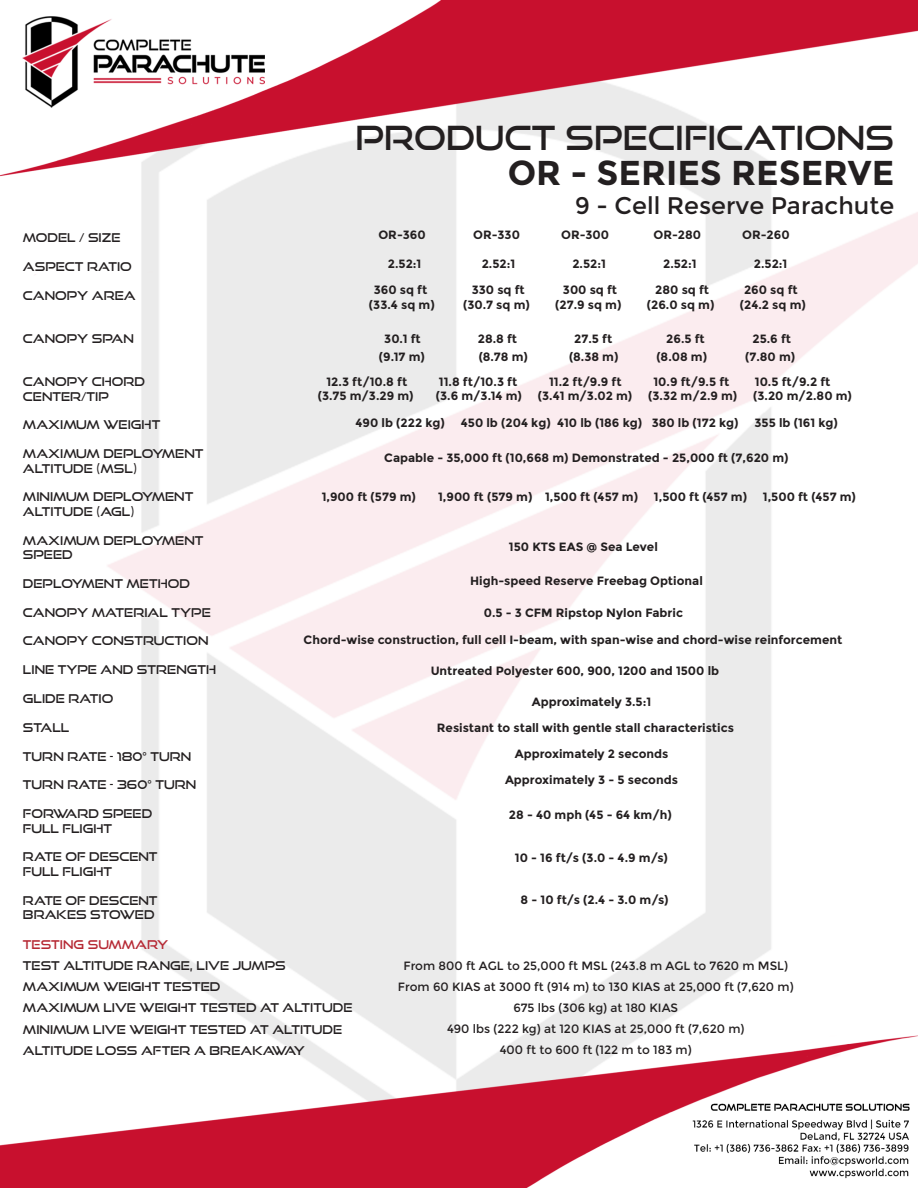
<style>
.page{position:relative;width:918px;height:1188px;background:#fff}
.page>*{position:absolute;margin:0;border:0;box-sizing:border-box;transform-origin:0 0}
.t1{font:700 34.5px "Montserrat";color:#231f20}
.t2{font:33px "Good Times Rg";color:#231f20}
.t3{font:24px "Montserrat";color:#231f20}
.t4{font:700 12px "Montserrat";color:#231f20}
.t5{font:12px/14.4px "Good Times Rg";color:#231f20}
.t6{font:12px "Montserrat";color:#231f20}
.t7{font:12px "Good Times Rg";color:#b62934}
</style>
<div class="page">
<img style="left:0;top:0;width:918px;height:1188px">
<p class="t5" style="left:23px;top:230px;width:99px">MODEL / SIZE</p>
<p class="t5" style="left:23px;top:259px;width:110px">ASPECT RATIO</p>
<p class="t5" style="left:23px;top:288px;width:114px">CANOPY AREA</p>
<p class="t5" style="left:23px;top:331px;width:112px">CANOPY SPAN</p>
<p class="t5" style="left:23px;top:374px;width:124px">CANOPY CHORD</p>
<p class="t5" style="left:23px;top:389px;width:87px">CENTER/TIP</p>
<p class="t5" style="left:23px;top:418px;width:139px">MAXIMUM WEIGHT</p>
<p class="t5" style="left:23px;top:446px;width:182px">MAXIMUM DEPLOYMENT</p>
<p class="t5" style="left:23px;top:461px;width:116px">ALTITUDE (MSL)</p>
<p class="t5" style="left:23px;top:490px;width:172px">MINIMUM DEPLOYMENT</p>
<p class="t5" style="left:23px;top:504px;width:113px">ALTITUDE (AGL)</p>
<p class="t5" style="left:23px;top:533px;width:182px">MAXIMUM DEPLOYMENT<br>SPEED</p>
<p class="t5" style="left:23px;top:576px;width:168px">DEPLOYMENT METHOD</p>
<p class="t5" style="left:23px;top:605px;width:189px">CANOPY MATERIAL TYPE</p>
<p class="t5" style="left:23px;top:634px;width:187px">CANOPY CONSTRUCTION</p>
<p class="t5" style="left:23px;top:662px;width:195px">LINE TYPE AND STRENGTH</p>
<p class="t5" style="left:23px;top:691px;width:92px">GLIDE RATIO</p>
<p class="t5" style="left:23px;top:720px;width:48px">STALL</p>
<p class="t5" style="left:23px;top:749px;width:170px">TURN RATE - 180° TURN</p>
<p class="t5" style="left:23px;top:778px;width:175px">TURN RATE - 360° TURN</p>
<p class="t5" style="left:23px;top:806px;width:131px">FORWARD SPEED</p>
<p class="t5" style="left:23px;top:821px;width:91px">FULL FLIGHT</p>
<p class="t5" style="left:23px;top:850px;width:136px">RATE OF DESCENT</p>
<p class="t5" style="left:23px;top:864px;width:91px">FULL FLIGHT</p>
<p class="t5" style="left:23px;top:893px;width:136px">RATE OF DESCENT</p>
<p class="t5" style="left:23px;top:907px;width:133px">BRAKES STOWED</p>
<p class="t2" style="left:356px;top:118px;width:540px">PRODUCT SPECIFICATIONS</p>
<p class="t1" style="left:508px;top:153px;width:388px">OR - SERIES RESERVE</p>
<p class="t3" style="left:575px;top:192px;width:321px">9 - Cell Reserve Parachute</p>
<p class="t4" style="left:378px;top:228px;width:49px">OR-360</p>
<p class="t4" style="left:473px;top:228px;width:48px">OR-330</p>
<p class="t4" style="left:561px;top:228px;width:49px">OR-300</p>
<p class="t4" style="left:653px;top:228px;width:49px">OR-280</p>
<p class="t4" style="left:742px;top:228px;width:49px">OR-260</p>
<p class="t4" style="left:388px;top:256px;width:35px">2.52:1</p>
<p class="t4" style="left:482px;top:256px;width:35px">2.52:1</p>
<p class="t4" style="left:572px;top:256px;width:35px">2.52:1</p>
<p class="t4" style="left:663px;top:256px;width:35px">2.52:1</p>
<p class="t4" style="left:754px;top:256px;width:35px">2.52:1</p>
<p class="t4" style="left:374px;top:283px;width:55px">360 sq ft</p>
<p class="t4" style="left:472px;top:283px;width:55px">330 sq ft</p>
<p class="t4" style="left:563px;top:283px;width:56px">300 sq ft</p>
<p class="t4" style="left:655px;top:283px;width:55px">280 sq ft</p>
<p class="t4" style="left:744px;top:283px;width:55px">260 sq ft</p>
<p class="t4" style="left:369px;top:297px;width:67px">(33.4 sq m)</p>
<p class="t4" style="left:463px;top:297px;width:68px">(30.7 sq m)</p>
<p class="t4" style="left:555px;top:297px;width:68px">(27.9 sq m)</p>
<p class="t4" style="left:647px;top:297px;width:69px">(26.0 sq m)</p>
<p class="t4" style="left:740px;top:297px;width:68px">(24.2 sq m)</p>
<p class="t4" style="left:384px;top:332px;width:38px">30.1 ft</p>
<p class="t4" style="left:478px;top:332px;width:41px">28.8 ft</p>
<p class="t4" style="left:574px;top:332px;width:40px">27.5 ft</p>
<p class="t4" style="left:666px;top:332px;width:40px">26.5 ft</p>
<p class="t4" style="left:752px;top:332px;width:40px">25.6 ft</p>
<p class="t4" style="left:326px;top:374px;width:82px">12.3 ft/10.8 ft</p>
<p class="t4" style="left:439px;top:374px;width:80px">11.8 ft/10.3 ft</p>
<p class="t4" style="left:549px;top:374px;width:74px">11.2 ft/9.9 ft</p>
<p class="t4" style="left:653px;top:374px;width:78px">10.9 ft/9.5 ft</p>
<p class="t4" style="left:755px;top:374px;width:77px">10.5 ft/9.2 ft</p>
<p class="t4" style="left:318px;top:389px;width:97px">(3.75 m/3.29 m)</p>
<p class="t4" style="left:436px;top:389px;width:88px">(3.6 m/3.14 m)</p>
<p class="t4" style="left:538px;top:389px;width:96px">(3.41 m/3.02 m)</p>
<p class="t4" style="left:648px;top:389px;width:91px">(3.32 m/2.9 m)</p>
<p class="t4" style="left:753px;top:389px;width:100px">(3.20 m/2.80 m)</p>
<p class="t4" style="left:379px;top:349px;width:47px">(9.17 m)</p>
<p class="t4" style="left:479px;top:349px;width:51px">(8.78 m)</p>
<p class="t4" style="left:569px;top:349px;width:51px">(8.38 m)</p>
<p class="t4" style="left:656px;top:349px;width:52px">(8.08 m)</p>
<p class="t4" style="left:745px;top:349px;width:52px">(7.80 m)</p>
<p class="t4" style="left:356px;top:416px;width:91px">490 lb (222 kg)</p>
<p class="t4" style="left:461px;top:416px;width:279px">450 lb (204 kg) 410 lb (186 kg) 380 lb (172 kg)</p>
<p class="t4" style="left:754px;top:416px;width:85px">355 lb (161 kg)</p>
<p class="t4" style="left:384px;top:450px;width:406px">Capable - 35,000 ft (10,668 m) Demonstrated - 25,000 ft (7,620 m)</p>
<p class="t4" style="left:322px;top:490px;width:96px">1,900 ft (579 m)</p>
<p class="t4" style="left:438px;top:490px;width:202px">1,900 ft (579 m) 1,500 ft (457 m)</p>
<p class="t4" style="left:654px;top:490px;width:95px">1,500 ft (457 m)</p>
<p class="t4" style="left:763px;top:490px;width:95px">1,500 ft (457 m)</p>
<p class="t4" style="left:509px;top:540px;width:150px">150 KTS EAS @ Sea Level</p>
<p class="t4" style="left:470px;top:573px;width:234px">High-speed Reserve Freebag Optional</p>
<p class="t4" style="left:484px;top:605px;width:201px">0.5 - 3 CFM Ripstop Nylon Fabric</p>
<p class="t4" style="left:304px;top:632px;width:540px">Chord-wise construction, full cell I-beam, with span-wise and chord-wise reinforcement</p>
<p class="t4" style="left:431px;top:664px;width:290px">Untreated Polyester 600, 900, 1200 and 1500 lb</p>
<p class="t4" style="left:532px;top:694px;width:121px">Approximately 3.5:1</p>
<p class="t4" style="left:437px;top:721px;width:299px">Resistant to stall with gentle stall characteristics</p>
<p class="t4" style="left:515px;top:747px;width:155px">Approximately 2 seconds</p>
<p class="t4" style="left:505px;top:772px;width:174px">Approximately 3 - 5 seconds</p>
<p class="t4" style="left:509px;top:808px;width:164px">28 - 40 mph (45 - 64 km/h)</p>
<p class="t4" style="left:515px;top:850px;width:154px">10 - 16 ft/s (3.0 - 4.9 m/s)</p>
<p class="t4" style="left:521px;top:893px;width:149px">8 - 10 ft/s (2.4 - 3.0 m/s)</p>
<p class="t7" style="left:23px;top:937px;width:147px">TESTING SUMMARY</p>
<p class="t5" style="left:23px;top:958px;width:264px">TEST ALTITUDE RANGE, LIVE JUMPS</p>
<p class="t5" style="left:23px;top:979px;width:199px">MAXIMUM WEIGHT TESTED</p>
<p class="t5" style="left:23px;top:1001px;width:331px">MAXIMUM LIVE WEIGHT TESTED AT ALTITUDE</p>
<p class="t5" style="left:23px;top:1022px;width:321px">MINIMUM LIVE WEIGHT TESTED AT ALTITUDE</p>
<p class="t5" style="left:23px;top:1043px;width:283px">ALTITUDE LOSS AFTER A BREAKAWAY</p>
<p class="t6" style="left:403px;top:959px;width:386px">From 800 ft AGL to 25,000 ft MSL (243.8 m AGL to 7620 m MSL)</p>
<p class="t6" style="left:398px;top:980px;width:397px">From 60 KIAS at 3000 ft (914 m) to 130 KIAS at 25,000 ft (7,620 m)</p>
<p class="t6" style="left:513px;top:1001px;width:166px">675 lbs (306 kg) at 180 KIAS</p>
<p class="t6" style="left:447px;top:1022px;width:299px">490 lbs (222 kg) at 120 KIAS at 25,000 ft (7,620 m)</p>
<p class="t6" style="left:500px;top:1043px;width:193px">400 ft to 600 ft (122 m to 183 m)</p>
</div>
